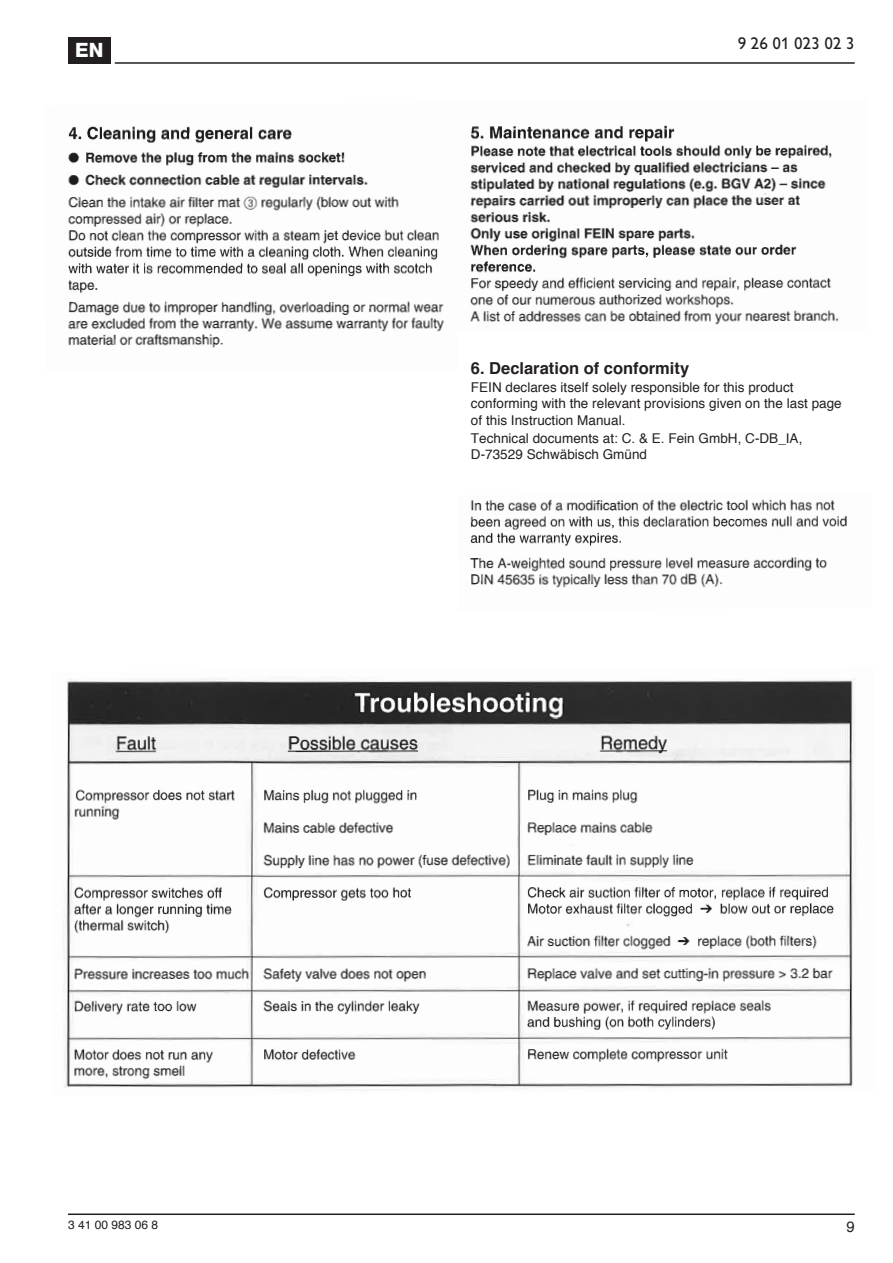
<style>
.page{position:relative;width:893px;height:1263px;background:#fff}
.page>*{position:absolute;margin:0;border:0;box-sizing:border-box;transform-origin:0 0}
.t1{font:800 19.8px "Helvetica Neue";color:#fff}
.t2{font:700 16.5px "Helvetica";color:#231f20}
.t3{font:16.5px "Fein Pro";color:#231f20}
.t4{font:15px "Helvetica";color:#231f20}
.t5{font:13.5px/16.4px "Helvetica";color:#231f20}
.t6{font:12px "Helvetica";color:#231f20}
</style>
<div class="page">
<hr style="left:115px;top:62px;width:740px;height:2px;background:#231f20">
<hr style="left:68px;top:1213px;width:787px;height:2px;background:#231f20">
<div style="left:68px;top:37px;width:43px;height:27px;background:#231f20"></div>
<img style="left:68px;top:126px;width:376px;height:222px">
<img style="left:470px;top:125px;width:369px;height:200px">
<img style="left:64px;top:677px;width:791px;height:413px">
<img style="left:470px;top:499px;width:377px;height:89px">
<h1 class="t1" style="left:75px;top:39px;width:30px">EN</h1>
<p class="t3" style="left:738px;top:34px;width:118px">9 26 01 023 02 3</p>
<p class="t2" style="left:471px;top:358px;width:220px">6. Declaration of conformity</p>
<p class="t5" style="left:471px;top:379px;width:372px">FEIN declares itself solely responsible for this product conforming with the relevant provisions given on the last page of this Instruction Manual.</p>
<p class="t5" style="left:471px;top:430px;width:333px">Technical documents at: C. &amp; E. Fein GmbH, C-DB_IA,<br>D-73529 Schwäbisch Gmünd</p>
<p class="t6" style="left:68px;top:1217px;width:92px">3 41 00 983 06 8</p>
<p class="t4" style="left:846px;top:1217px;width:10px">9</p>
</div>
